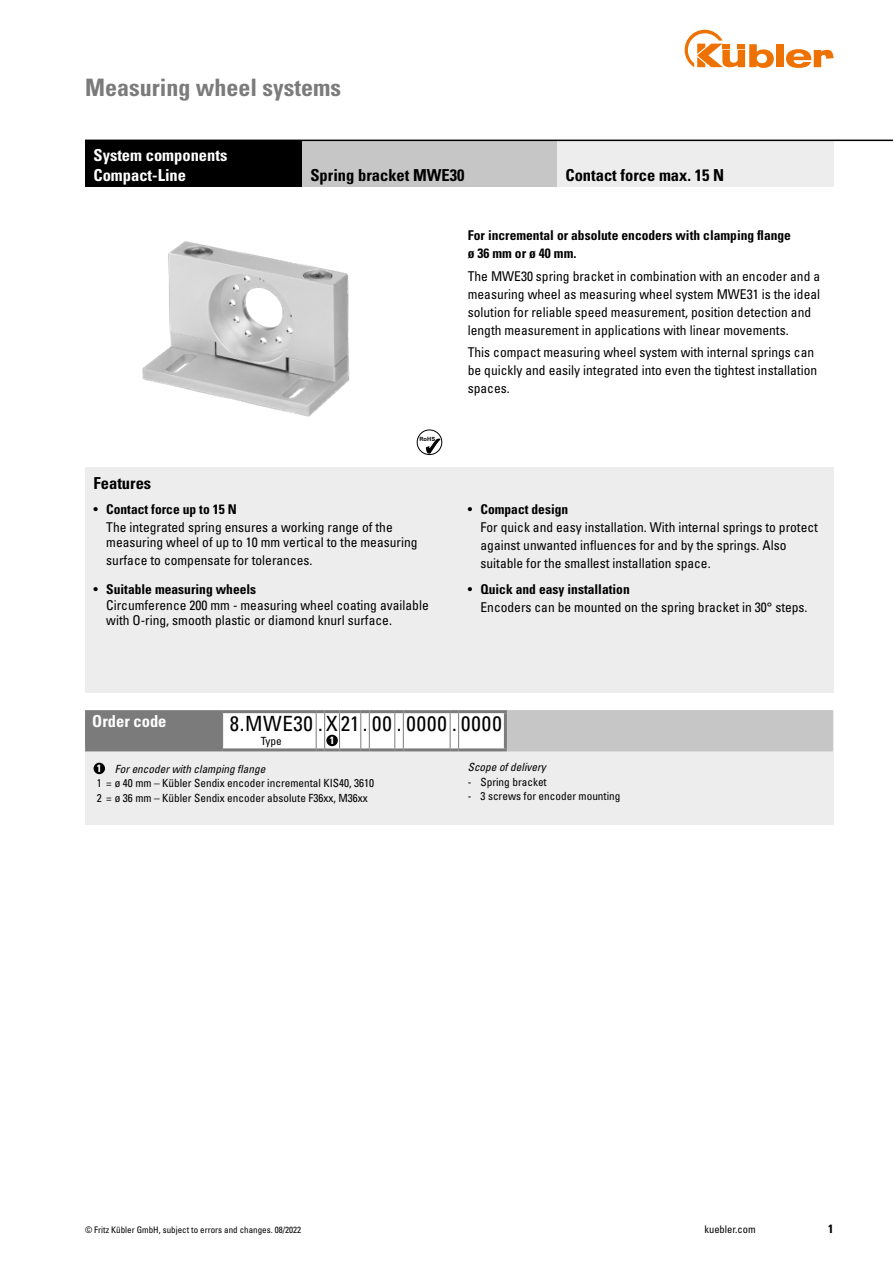
<style>
.page{position:relative;width:893px;height:1263px;background:#fff}
.page>*{position:absolute;margin:0;border:0;box-sizing:border-box;transform-origin:0 0}
.Kapitel{font:700 condensed 24px "Univers";color:#7c7b7b}
.t1{font:condensed 21px "Univers LT Std";letter-spacing:.05em;color:#000}
.Bestellschlüssel{font:700 condensed 16.5px "Univers";color:#000}
.Head_weiß{font:700 condensed 16.5px "Univers";color:#fff}
.Head_schwarz{font:700 condensed 16.5px "Univers";color:#fff}
.Bestellschlüssel-2{font:condensed 13.5px/18px "Univers LT Std";color:#000}
._9_Text_fett{font:condensed 13.5px/18px "Univers LT Std";color:#000}
._9_Text_fett-2{font:700 condensed 13.5px/18px "Univers";color:#000}
.Bestellschlüssel-3{font:700 condensed 13.5px "Univers LT Std";color:#000}
.t2{font:700 condensed 12px "Univers";color:#000}
.Bestellschlüssel-4{font:condensed 11.25px "Univers";color:#000}
.Bestellschlüssel-5{font:italic condensed 11.25px "Univers LT Std";color:#000}
.t3{font:condensed 11.25px "Univers LT Std";color:#000}
.t4{font:condensed 10.5px "Univers LT Std";color:#000}
.t5{font:700 condensed 10.5px "Univers";color:#fff}
.t6{font:condensed 9px "Univers LT Std";color:#000}
.t7{font:700 5.85px "Arial";color:#000}
.s1{font-weight:400}
.s2{font-weight:700}
</style>
<div class="page">
<div style="left:776px;top:44px;width:8px;height:23px;background:#ee7203"></div>
<svg style="left:786px;top:49px;width:47px;height:19px"></svg>
<svg style="left:685px;top:30px;width:89px;height:38px"></svg>
<div style="left:85px;top:710px;width:748px;height:115px;background:#ededed"></div>
<svg style="left:417px;top:429px;width:25px;height:26px"></svg>
<img style="left:142px;top:241px;width:208px;height:176px">
<div style="left:87px;top:712px;width:136px;height:38px;background:#7c7b7b"></div>
<div style="left:505px;top:712px;width:328px;height:21px;background:#c6c6c6"></div>
<div style="left:505px;top:733px;width:328px;height:17px;background:#c6c6c6"></div>
<hr style="left:85px;top:710px;width:138px;height:3px;background:#7c7b7b">
<hr style="left:85px;top:713px;width:3px;height:20px;background:#7c7b7b">
<hr style="left:85px;top:733px;width:3px;height:15px;background:#7c7b7b">
<hr style="left:459px;top:710px;width:48px;height:3px;background:#7c7b7b">
<hr style="left:507px;top:710px;width:326px;height:3px;background:#c6c6c6">
<hr style="left:85px;top:748px;width:138px;height:3px;background:#7c7b7b">
<hr style="left:504px;top:713px;width:3px;height:20px;background:#7c7b7b">
<hr style="left:504px;top:733px;width:3px;height:15px;background:#7c7b7b">
<hr style="left:459px;top:748px;width:48px;height:3px;background:#7c7b7b">
<hr style="left:507px;top:748px;width:326px;height:3px;background:#c6c6c6">
<svg style="left:222px;top:710px;width:283px;height:41px;background:#e8e8e8"></svg>
<div style="left:326px;top:735px;width:12px;height:11px;background:#000;border-radius:50%"></div>
<div style="left:94px;top:763px;width:11px;height:11px;background:#000;border-radius:50%"></div>
<div style="left:85px;top:468px;width:748px;height:225px;background:#ededed"></div>
<div style="left:557px;top:140px;width:276px;height:47px;background:#ededed"></div>
<div style="left:302px;top:140px;width:255px;height:47px;background:#c6c6c6"></div>
<div style="left:85px;top:140px;width:217px;height:47px;background:#000"></div>
<hr style="left:85px;top:140px;width:808px;height:1px;background:#000">
<p class="Kapitel" style="left:85px;top:72px;width:257px">Measuring wheel systems</p>
<p class="Head_weiß" style="left:94px;top:145px;width:135px">System components</p>
<p class="Head_weiß" style="left:94px;top:165px;width:94px">Compact-Line</p>
<p class="Bestellschlüssel" style="left:310px;top:165px;width:155px">Spring bracket MWE30</p>
<p class="Bestellschlüssel" style="left:566px;top:165px;width:160px">Contact force max. 15 N</p>
<p class="t7" style="left:419px;top:435px;width:17px">RoHS</p>
<p class="_9_Text_fett-2" style="left:468px;top:226px;width:325px">For incremental or absolute encoders with clamping flange ø 36 mm or ø 40 mm.</p>
<p class="_9_Text_fett" style="left:468px;top:267px;width:354px">The MWE30 spring bracket in combination with an encoder and a measuring wheel as measuring wheel system MWE31 is the ideal solution for reliable speed measurement, position detection and length measurement in applications with linear movements.</p>
<p class="_9_Text_fett" style="left:468px;top:343px;width:351px">This compact measuring wheel system with internal springs can be quickly and easily integrated into even the tightest installation spaces.</p>
<p class="Bestellschlüssel" style="left:94px;top:473px;width:59px">Features</p>
<p class="Bestellschlüssel-3" style="left:94px;top:501px;width:145px"><span class="s1">•</span> Contact force up to 15 N</p>
<p class="Bestellschlüssel-2" style="left:106px;top:519px;width:313px;line-height:15.8px">The integrated spring ensures a working range of the measuring wheel of up to 10 mm vertical to the measuring</p>
<p class="Bestellschlüssel-2" style="left:106px;top:551px;width:208px">surface to compensate for tolerances.</p>
<p class="Bestellschlüssel-3" style="left:94px;top:581px;width:164px"><span class="s1">•</span> Suitable measuring wheels</p>
<p class="Bestellschlüssel-2" style="left:106px;top:597px;width:324px;line-height:15.8px">Circumference 200 mm - measuring wheel coating available with O-ring, smooth plastic or diamond knurl surface.</p>
<p class="Bestellschlüssel-2" style="left:480px;top:500px;width:339px;text-indent:-13px">• <span class="s2">Compact design<br></span>For quick and easy installation. With internal springs to protect against unwanted influences for and by the springs. Also suitable for the smallest installation space.</p>
<p class="Bestellschlüssel-2" style="left:480px;top:580px;width:329px;text-indent:-13px">• <span class="s2">Quick and easy installation<br></span>Encoders can be mounted on the spring bracket in 30° steps.</p>
<p class="Head_schwarz" style="left:92px;top:711px;width:76px">Order code</p>
<p class="t1" style="left:230px;top:710px;width:273px">8.MWE30 . X21 . 00 . 0000 . 0000</p>
<p class="t3" style="left:261px;top:734px;width:23px">Type</p>
<p class="t5" style="left:330px;top:734px;width:6px">1</p>
<p class="t5" style="left:97px;top:762px;width:6px">1</p>
<p class="Bestellschlüssel-5" style="left:115px;top:762px;width:152px">For encoder with clamping flange</p>
<p class="Bestellschlüssel-4" style="left:97px;top:776px;width:279px">1 = ø 40 mm – Kübler Sendix encoder incremental KIS40, 3610</p>
<p class="Bestellschlüssel-4" style="left:97px;top:790px;width:273px">2 = ø 36 mm – Kübler Sendix encoder absolute F36xx, M36xx</p>
<p class="Bestellschlüssel-5" style="left:468px;top:760px;width:80px">Scope of delivery</p>
<p class="Bestellschlüssel-4" style="left:468px;top:774px;width:80px">- Spring bracket</p>
<p class="Bestellschlüssel-4" style="left:468px;top:789px;width:154px">- 3 screws for encoder mounting</p>
<p class="t6" style="left:85px;top:1224px;width:218px">© Fritz Kübler GmbH, subject to errors and changes. 08/2022</p>
<p class="t4" style="left:704px;top:1223px;width:53px">kuebler.com</p>
<p class="t2" style="left:828px;top:1221px;width:7px">1</p>
</div>
